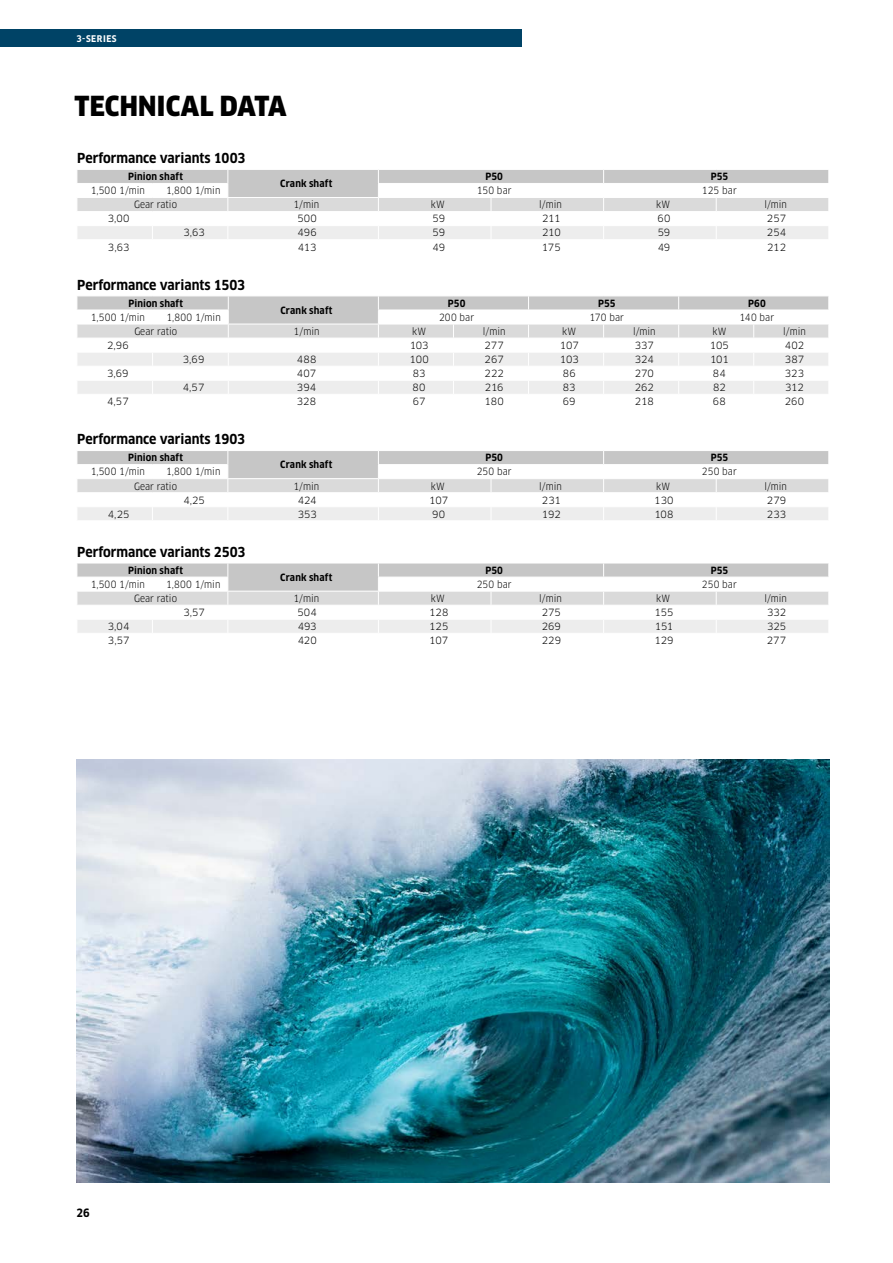
<style>
.page{position:relative;width:893px;height:1263px;background:#fff}
.page>*{position:absolute;margin:0;border:0;box-sizing:border-box;transform-origin:0 0}
.t1{font:900 27px "Clan Pro Narr";letter-spacing:.01em;color:#000}
.t2{font:700 13.5px "Clan Pro Narr";color:#000}
.t3{font:700 11.25px "Clan Pro Narr";color:#000}
.t4{font:9.75px "Clan Pro";color:#000}
.t5{font:9.75px "Clan Pro Narr";color:#000}
.t6{font:700 9.75px "Clan Pro Narr";letter-spacing:.015em;color:#000}
.t7{font:700 9px "Clan Pro Narr";letter-spacing:.06em;color:#fff}
</style>
<div class="page">
<div style="left:0;top:30px;width:521px;height:17px;background:#004366"></div>
<svg style="left:77px;top:170px;width:752px;height:69px"></svg>
<svg style="left:77px;top:451px;width:752px;height:69px"></svg>
<svg style="left:77px;top:296px;width:752px;height:98px"></svg>
<svg style="left:77px;top:563px;width:752px;height:70px"></svg>
<img style="left:77px;top:759px;width:752px;height:423px">
<p class="t7" style="left:77px;top:33px;width:42px">3-SERIES</p>
<h1 class="t1" style="left:75px;top:90px;width:213px">TECHNICAL DATA</h1>
<h2 class="t2" style="left:77px;top:150px;width:170px">Performance variants 1003</h2>
<p class="t6" style="left:128px;top:171px;width:56px">Pinion shaft</p>
<p class="t6" style="left:280px;top:178px;width:54px">Crank shaft</p>
<p class="t6" style="left:485px;top:171px;width:19px">P50</p>
<p class="t6" style="left:711px;top:171px;width:19px">P55</p>
<p class="t5" style="left:91px;top:185px;width:56px">1,500 1/min</p>
<p class="t5" style="left:166px;top:185px;width:56px">1,800 1/min</p>
<p class="t5" style="left:477px;top:185px;width:36px">150 bar</p>
<p class="t5" style="left:702px;top:185px;width:36px">125 bar</p>
<p class="t5" style="left:134px;top:199px;width:44px">Gear ratio</p>
<p class="t5" style="left:293px;top:199px;width:27px">1/min</p>
<p class="t5" style="left:431px;top:199px;width:15px">kW</p>
<p class="t5" style="left:539px;top:199px;width:24px">l/min</p>
<p class="t5" style="left:656px;top:199px;width:15px">kW</p>
<p class="t5" style="left:764px;top:199px;width:24px">l/min</p>
<p class="t4" style="left:108px;top:213px;width:23px">3,00</p>
<p class="t4" style="left:297px;top:213px;width:21px">500</p>
<p class="t4" style="left:432px;top:213px;width:14px">59</p>
<p class="t4" style="left:542px;top:213px;width:20px">211</p>
<p class="t4" style="left:657px;top:213px;width:15px">60</p>
<p class="t4" style="left:767px;top:213px;width:21px">257</p>
<p class="t4" style="left:183px;top:227px;width:23px">3,63</p>
<p class="t4" style="left:298px;top:227px;width:21px">496</p>
<p class="t4" style="left:432px;top:227px;width:14px">59</p>
<p class="t4" style="left:542px;top:227px;width:20px">210</p>
<p class="t4" style="left:658px;top:227px;width:14px">59</p>
<p class="t4" style="left:767px;top:227px;width:21px">254</p>
<p class="t4" style="left:108px;top:241px;width:23px">3,63</p>
<p class="t4" style="left:298px;top:241px;width:20px">413</p>
<p class="t4" style="left:432px;top:241px;width:14px">49</p>
<p class="t4" style="left:542px;top:241px;width:20px">175</p>
<p class="t4" style="left:658px;top:241px;width:14px">49</p>
<p class="t4" style="left:767px;top:241px;width:20px">212</p>
<h2 class="t2" style="left:77px;top:277px;width:169px">Performance variants 1503</h2>
<p class="t6" style="left:128px;top:298px;width:56px">Pinion shaft</p>
<p class="t6" style="left:448px;top:298px;width:19px">P50</p>
<p class="t6" style="left:598px;top:298px;width:19px">P55</p>
<p class="t6" style="left:748px;top:298px;width:19px">P60</p>
<p class="t6" style="left:280px;top:305px;width:54px">Crank shaft</p>
<p class="t5" style="left:91px;top:311px;width:56px">1,500 1/min</p>
<p class="t5" style="left:167px;top:311px;width:56px">1,800 1/min</p>
<p class="t5" style="left:439px;top:311px;width:37px">200 bar</p>
<p class="t5" style="left:589px;top:311px;width:36px">170 bar</p>
<p class="t5" style="left:740px;top:311px;width:36px">140 bar</p>
<p class="t5" style="left:134px;top:325px;width:44px">Gear ratio</p>
<p class="t5" style="left:294px;top:325px;width:27px">1/min</p>
<p class="t5" style="left:412px;top:325px;width:15px">kW</p>
<p class="t5" style="left:483px;top:325px;width:24px">l/min</p>
<p class="t5" style="left:562px;top:325px;width:15px">kW</p>
<p class="t5" style="left:633px;top:325px;width:24px">l/min</p>
<p class="t5" style="left:712px;top:325px;width:15px">kW</p>
<p class="t5" style="left:783px;top:325px;width:24px">l/min</p>
<p class="t4" style="left:107px;top:339px;width:23px">2,96</p>
<p class="t4" style="left:410px;top:339px;width:20px">103</p>
<p class="t4" style="left:484px;top:339px;width:21px">277</p>
<p class="t4" style="left:560px;top:339px;width:20px">107</p>
<p class="t4" style="left:635px;top:339px;width:21px">337</p>
<p class="t4" style="left:710px;top:339px;width:21px">105</p>
<p class="t4" style="left:785px;top:339px;width:21px">402</p>
<p class="t4" style="left:183px;top:354px;width:23px">3,69</p>
<p class="t4" style="left:297px;top:354px;width:21px">488</p>
<p class="t4" style="left:409px;top:354px;width:21px">100</p>
<p class="t4" style="left:485px;top:354px;width:21px">267</p>
<p class="t4" style="left:560px;top:354px;width:20px">103</p>
<p class="t4" style="left:635px;top:354px;width:20px">324</p>
<p class="t4" style="left:710px;top:354px;width:20px">101</p>
<p class="t4" style="left:785px;top:354px;width:21px">387</p>
<p class="t4" style="left:107px;top:368px;width:23px">3,69</p>
<p class="t4" style="left:297px;top:368px;width:21px">407</p>
<p class="t4" style="left:413px;top:368px;width:14px">83</p>
<p class="t4" style="left:484px;top:368px;width:21px">222</p>
<p class="t4" style="left:563px;top:368px;width:14px">86</p>
<p class="t4" style="left:635px;top:368px;width:21px">270</p>
<p class="t4" style="left:713px;top:368px;width:15px">84</p>
<p class="t4" style="left:785px;top:368px;width:21px">323</p>
<p class="t4" style="left:183px;top:382px;width:23px">4,57</p>
<p class="t4" style="left:297px;top:382px;width:21px">394</p>
<p class="t4" style="left:413px;top:382px;width:15px">80</p>
<p class="t4" style="left:485px;top:382px;width:20px">216</p>
<p class="t4" style="left:563px;top:382px;width:14px">83</p>
<p class="t4" style="left:635px;top:382px;width:21px">262</p>
<p class="t4" style="left:713px;top:382px;width:14px">82</p>
<p class="t4" style="left:785px;top:382px;width:20px">312</p>
<p class="t4" style="left:107px;top:396px;width:23px">4,57</p>
<p class="t4" style="left:297px;top:396px;width:21px">328</p>
<p class="t4" style="left:413px;top:396px;width:14px">67</p>
<p class="t4" style="left:485px;top:396px;width:21px">180</p>
<p class="t4" style="left:563px;top:396px;width:14px">69</p>
<p class="t4" style="left:635px;top:396px;width:20px">218</p>
<p class="t4" style="left:713px;top:396px;width:14px">68</p>
<p class="t4" style="left:785px;top:396px;width:21px">260</p>
<h2 class="t2" style="left:77px;top:431px;width:169px">Performance variants 1903</h2>
<p class="t6" style="left:128px;top:452px;width:56px">Pinion shaft</p>
<p class="t6" style="left:485px;top:452px;width:19px">P50</p>
<p class="t6" style="left:711px;top:452px;width:19px">P55</p>
<p class="t6" style="left:280px;top:459px;width:54px">Crank shaft</p>
<p class="t5" style="left:91px;top:466px;width:56px">1,500 1/min</p>
<p class="t5" style="left:166px;top:466px;width:56px">1,800 1/min</p>
<p class="t5" style="left:477px;top:466px;width:37px">250 bar</p>
<p class="t5" style="left:702px;top:466px;width:37px">250 bar</p>
<p class="t5" style="left:134px;top:480px;width:44px">Gear ratio</p>
<p class="t5" style="left:293px;top:480px;width:27px">1/min</p>
<p class="t5" style="left:431px;top:480px;width:15px">kW</p>
<p class="t5" style="left:539px;top:480px;width:24px">l/min</p>
<p class="t5" style="left:656px;top:480px;width:15px">kW</p>
<p class="t5" style="left:764px;top:480px;width:24px">l/min</p>
<p class="t4" style="left:183px;top:494px;width:23px">4,25</p>
<p class="t4" style="left:298px;top:494px;width:20px">424</p>
<p class="t4" style="left:429px;top:494px;width:20px">107</p>
<p class="t4" style="left:542px;top:494px;width:21px">231</p>
<p class="t4" style="left:654px;top:494px;width:21px">130</p>
<p class="t4" style="left:767px;top:494px;width:21px">279</p>
<p class="t4" style="left:108px;top:508px;width:23px">4,25</p>
<p class="t4" style="left:298px;top:508px;width:21px">353</p>
<p class="t4" style="left:432px;top:508px;width:15px">90</p>
<p class="t4" style="left:542px;top:508px;width:20px">192</p>
<p class="t4" style="left:654px;top:508px;width:21px">108</p>
<p class="t4" style="left:767px;top:508px;width:21px">233</p>
<h2 class="t2" style="left:77px;top:544px;width:170px">Performance variants 2503</h2>
<p class="t6" style="left:128px;top:565px;width:56px">Pinion shaft</p>
<p class="t6" style="left:485px;top:565px;width:19px">P50</p>
<p class="t6" style="left:711px;top:565px;width:19px">P55</p>
<p class="t6" style="left:280px;top:572px;width:54px">Crank shaft</p>
<p class="t5" style="left:91px;top:578px;width:56px">1,500 1/min</p>
<p class="t5" style="left:166px;top:578px;width:56px">1,800 1/min</p>
<p class="t5" style="left:477px;top:578px;width:37px">250 bar</p>
<p class="t5" style="left:702px;top:578px;width:37px">250 bar</p>
<p class="t5" style="left:134px;top:593px;width:44px">Gear ratio</p>
<p class="t5" style="left:293px;top:593px;width:27px">1/min</p>
<p class="t5" style="left:431px;top:593px;width:15px">kW</p>
<p class="t5" style="left:539px;top:593px;width:24px">l/min</p>
<p class="t5" style="left:656px;top:593px;width:15px">kW</p>
<p class="t5" style="left:764px;top:593px;width:24px">l/min</p>
<p class="t4" style="left:183px;top:607px;width:23px">3,57</p>
<p class="t4" style="left:297px;top:607px;width:21px">504</p>
<p class="t4" style="left:429px;top:607px;width:21px">128</p>
<p class="t4" style="left:542px;top:607px;width:21px">275</p>
<p class="t4" style="left:654px;top:607px;width:21px">155</p>
<p class="t4" style="left:767px;top:607px;width:21px">332</p>
<p class="t4" style="left:108px;top:621px;width:23px">3,04</p>
<p class="t4" style="left:298px;top:621px;width:20px">493</p>
<p class="t4" style="left:429px;top:621px;width:21px">125</p>
<p class="t4" style="left:542px;top:621px;width:21px">269</p>
<p class="t4" style="left:655px;top:621px;width:20px">151</p>
<p class="t4" style="left:767px;top:621px;width:21px">325</p>
<p class="t4" style="left:108px;top:635px;width:23px">3,57</p>
<p class="t4" style="left:298px;top:635px;width:21px">420</p>
<p class="t4" style="left:429px;top:635px;width:20px">107</p>
<p class="t4" style="left:542px;top:635px;width:21px">229</p>
<p class="t4" style="left:654px;top:635px;width:21px">129</p>
<p class="t4" style="left:767px;top:635px;width:21px">277</p>
<p class="t3" style="left:77px;top:1206px;width:15px">26</p>
</div>
